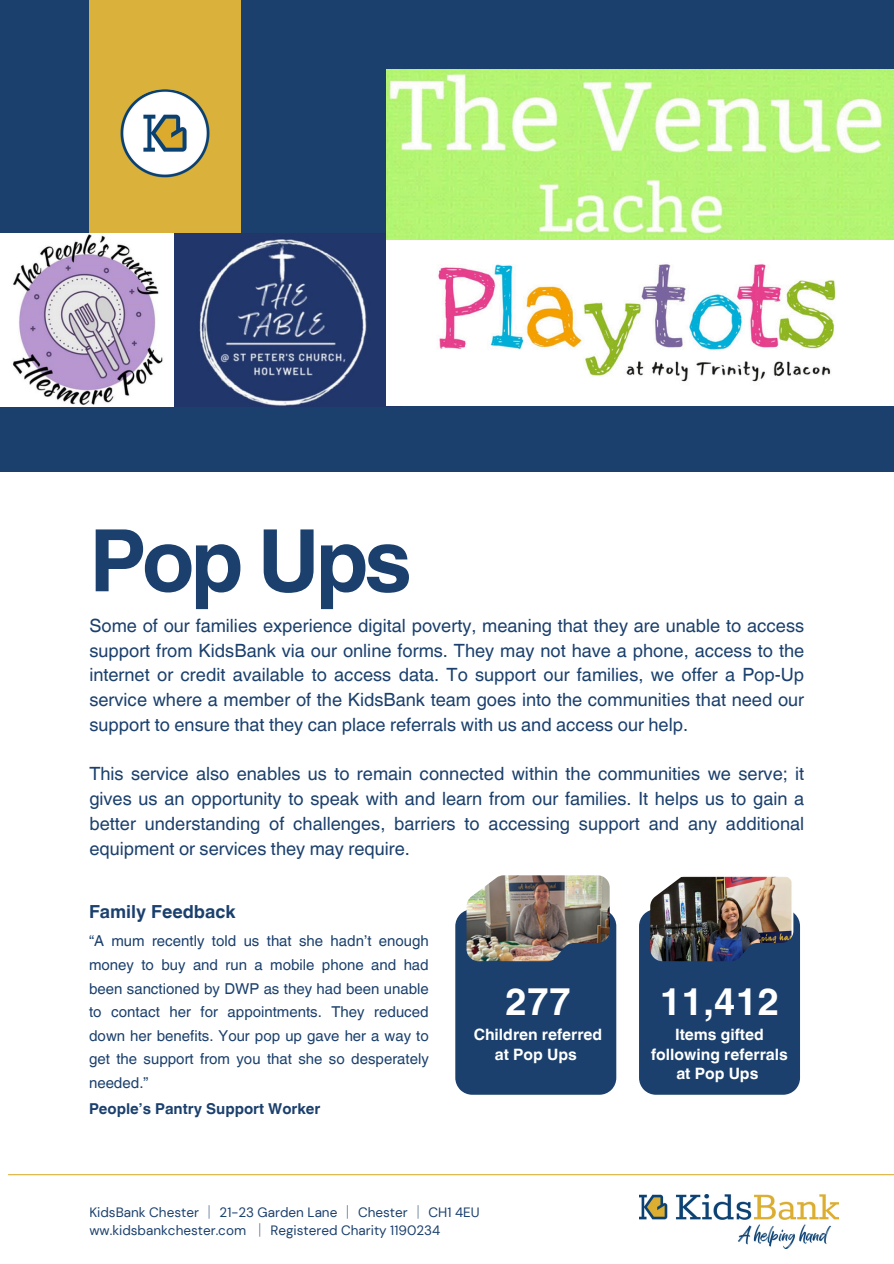
<style>
.page{position:relative;width:894px;height:1264px;background:#fff}
.page>*{position:absolute;margin:0;border:0;box-sizing:border-box;transform-origin:0 0}
.t1{font:700 86.1px "Helvetica World";letter-spacing:-.055em;color:#1b406d}
.t2{font:700 37.95px "Helvetica World";color:#fff}
.t3{font:18.3px/24.8px "Helvetica World";color:#1b406d;text-align:justify}
.t4{font:700 18px "Helvetica World";color:#1b406d}
.t5{font:700 15.75px/19.6px "Helvetica World";color:#fff;text-align:center}
.t6{font:15px/23.7px "Helvetica World";color:#1b406d;text-align:justify}
.t7{font:700 15px "Helvetica World";color:#1b406d}
.t8{font:13.5px "DM Sans";color:#1b406d}
.s1{font-family:"Noto Sans CJ Ksc"}
</style>
<div class="page">
<div style="left:0;top:0;width:893px;height:471px;background:#1b406d"></div>
<img style="left:173px;top:233px;width:213px;height:173px">
<div style="left:89px;top:0;width:152px;height:233px;background:#dab13a"></div>
<img style="left:386px;top:239px;width:507px;height:167px">
<hr style="left:8px;top:1174px;width:885px;height:1px;background:#dab13a">
<img style="left:115px;top:89px;width:100px;height:100px;border-radius:50%">
<img style="left:639px;top:1194px;width:199px;height:54px">
<div style="left:455px;top:909px;width:161px;height:185px;background:#1b406d"></div>
<img style="left:466px;top:875px;width:143px;height:86px">
<div style="left:639px;top:910px;width:160px;height:184px;background:#1b406d"></div>
<img style="left:650px;top:876px;width:143px;height:85px">
<img style="left:0;top:233px;width:173px;height:173px">
<img style="left:386px;top:69px;width:507px;height:170px">
<p class="t1" style="left:89px;top:490px;width:324px">Pop Ups</p>
<h3 class="t3" style="left:89px;top:613px;width:716px">Some of our families experience digital poverty, meaning that they are unable to access support from KidsBank via our online forms. They may not have a phone, access to the internet or credit available to access data. To support our families, we offer a Pop-Up service where a member of the KidsBank team goes into the communities that need our support to ensure that they can place referrals with us and access our help.</h3>
<p class="t3" style="left:89px;top:761px;width:716px">This service also enables us to remain connected within the communities we serve; it gives us an opportunity to speak with and learn from our families. It helps us to gain a better understanding of challenges, barriers to accessing support and any additional equipment or services they may require.</p>
<p class="t4" style="left:89px;top:896px;width:148px">Family Feedback</p>
<p class="t6" style="left:89px;top:929px;width:341px">“A mum recently told us that she hadn’t enough money to buy and run a mobile phone and had been sanctioned by DWP as they had been unable to contact her for appointments. They reduced down her benefits. Your pop up gave her a way to get the support from you that she so desperately needed.”</p>
<h4 class="t7" style="left:89px;top:1096px;width:233px">People’s Pantry Support Worker</h4>
<p class="t2" style="left:505px;top:970px;width:67px">277</p>
<h5 class="t5" style="left:473px;top:1022px;width:130px">Children referred at Pop Ups</h5>
<h1 class="t8" style="left:89px;top:1203px;width:391px">KidsBank Chester <span class="s1">│</span> 21-23 Garden Lane <span class="s1">│</span> Chester <span class="s1">│</span> CH1 4EU</h1>
<h3 class="t8" style="left:89px;top:1221px;width:352px">ww.kidsbankchester.com <span class="s1">│</span> Registered Charity 1190234</h3>
<p class="t2" style="left:659px;top:970px;width:121px">11,412</p>
<p class="t5" style="left:650px;top:1022px;width:138px">Items gifted following referrals at Pop Ups</p>
</div>
